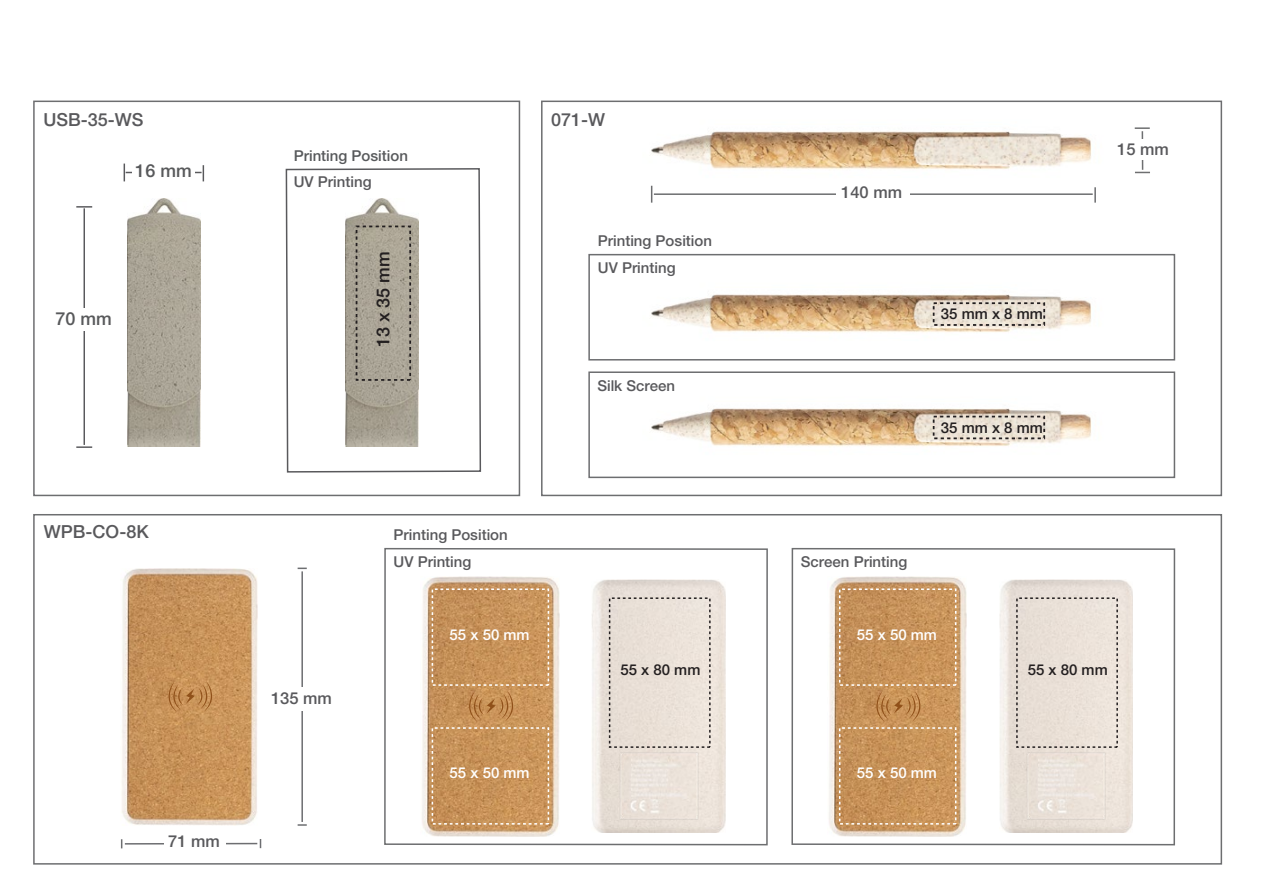
<style>
.page{position:relative;width:1263px;height:893px;background:#fff}
.page>*{position:absolute;margin:0;border:0;box-sizing:border-box;transform-origin:0 0}
.t1{font:500 18px "Helvetica Neue LT Std";color:#59595c}
.t2{font:500 18px "Helvetica Neue LT Std";color:#58595b}
.t3{font:500 18px "Helvetica Neue LT Std";color:#231f20}
.t4{font:500 16.5px "Helvetica Neue LT Std";color:#59595c}
.t5{font:500 15px "Helvetica Neue LT Std";color:#59595c}
.t6{font:500 15px "Helvetica Neue LT Std";color:#231f20}
.t7{font:500 15px "Helvetica Neue LT Std";color:#fff}
.t8{font:500 15px "Helvetica Neue LT Std";color:#57595b}
</style>
<div class="page">
<img style="left:651px;top:408px;width:440px;height:39px">
<div style="left:933px;top:416px;width:112px;height:23px;border:2px dashed #231f20"></div>
<img style="left:650px;top:131px;width:441px;height:63px">
<img style="left:651px;top:294px;width:440px;height:39px">
<div style="left:33px;top:514px;width:1189px;height:351px;border:2px solid #6d6e70"></div>
<div style="left:541px;top:101px;width:681px;height:395px;border:2px solid #6d6e70"></div>
<div style="left:33px;top:101px;width:487px;height:395px;border:2px solid #6d6e70"></div>
<hr style="left:301px;top:571px;width:2px;height:251px;background:#6d6e71">
<svg style="left:298px;top:824px;width:9px;height:2px"></svg>
<div style="left:270px;top:687px;width:65px;height:24px;background:#fff"></div>
<hr style="left:125px;top:843px;width:132px;height:2px;background:#6d6e71">
<div style="left:164px;top:832px;width:62px;height:22px;background:#fff"></div>
<svg style="left:384px;top:547px;width:384px;height:299px"></svg>
<img style="left:122px;top:568px;width:135px;height:257px">
<svg style="left:168px;top:681px;width:44px;height:31px"></svg>
<img style="left:420px;top:576px;width:139px;height:260px">
<svg style="left:469px;top:691px;width:44px;height:31px"></svg>
<img style="left:592px;top:580px;width:133px;height:118px">
<img style="left:592px;top:698px;width:133px;height:135px">
<div style="left:432px;top:588px;width:117px;height:98px;border:2px dashed #fff"></div>
<div style="left:432px;top:727px;width:117px;height:98px;border:2px dashed #fff"></div>
<svg style="left:651px;top:186px;width:1px;height:17px"></svg>
<hr style="left:654px;top:193px;width:439px;height:2px;background:#6d6e70">
<svg style="left:1094px;top:187px;width:2px;height:16px"></svg>
<div style="left:836px;top:182px;width:73px;height:24px;background:#fff"></div>
<hr style="left:1141px;top:131px;width:2px;height:39px;background:#6e6f71">
<svg style="left:1135px;top:127px;width:15px;height:2px"></svg>
<svg style="left:1135px;top:172px;width:15px;height:1px"></svg>
<div style="left:1118px;top:140px;width:46px;height:20px;background:#fff"></div>
<div style="left:588px;top:254px;width:587px;height:107px;border:2px solid #6d6e70"></div>
<div style="left:588px;top:371px;width:587px;height:107px;border:2px solid #6d6e70"></div>
<svg style="left:791px;top:547px;width:385px;height:299px"></svg>
<img style="left:827px;top:576px;width:139px;height:260px">
<svg style="left:876px;top:691px;width:44px;height:31px"></svg>
<img style="left:999px;top:580px;width:134px;height:118px">
<img style="left:999px;top:698px;width:134px;height:135px">
<div style="left:839px;top:588px;width:117px;height:98px;border:2px dashed #fff"></div>
<div style="left:839px;top:727px;width:117px;height:98px;border:2px dashed #fff"></div>
<div style="left:1016px;top:597px;width:102px;height:151px;border:2px dashed #231f20"></div>
<div style="left:933px;top:302px;width:112px;height:24px;border:2px dashed #231f20"></div>
<svg style="left:124px;top:164px;width:1px;height:17px"></svg>
<hr style="left:126px;top:172px;width:76px;height:1px;background:#59595c">
<svg style="left:203px;top:165px;width:1px;height:16px"></svg>
<hr style="left:84px;top:208px;width:1px;height:237px;background:#59595c">
<svg style="left:76px;top:206px;width:16px;height:2px"></svg>
<svg style="left:76px;top:446px;width:16px;height:2px"></svg>
<div style="left:55px;top:308px;width:57px;height:23px;background:#fff"></div>
<div style="left:132px;top:161px;width:63px;height:25px;background:#fff"></div>
<svg style="left:285px;top:168px;width:197px;height:305px"></svg>
<img style="left:127px;top:198px;width:73px;height:248px">
<img style="left:345px;top:198px;width:73px;height:248px">
<div style="left:356px;top:226px;width:55px;height:155px;border:2px dashed #231f20"></div>
<p class="t1" style="left:43px;top:109px;width:102px">USB-35-WS</p>
<p class="t2" style="left:135px;top:160px;width:58px">16 mm</p>
<p class="t8" style="left:294px;top:147px;width:116px">Printing Position</p>
<p class="t5" style="left:294px;top:173px;width:79px">UV Printing</p>
<p class="t1" style="left:551px;top:109px;width:56px">071-W</p>
<p class="t5" style="left:598px;top:232px;width:116px">Printing Position</p>
<p class="t4" style="left:841px;top:183px;width:62px">140 mm</p>
<p class="t3" style="left:372px;top:347px;width:98px;rotate:-90deg">13 x 35 mm</p>
<p class="t5" style="left:598px;top:259px;width:79px">UV Printing</p>
<p class="t2" style="left:55px;top:308px;width:58px">70 mm</p>
<p class="t6" style="left:941px;top:305px;width:103px">35 mm x 8 mm</p>
<p class="t5" style="left:597px;top:376px;width:79px">Silk Screen</p>
<p class="t6" style="left:941px;top:418px;width:103px">35 mm x 8 mm</p>
<p class="t4" style="left:1117px;top:139px;width:53px">15 mm</p>
<p class="t1" style="left:44px;top:521px;width:106px">WPB-CO-8K</p>
<p class="t4" style="left:168px;top:831px;width:53px">71 mm</p>
<p class="t4" style="left:271px;top:689px;width:62px">135 mm</p>
<p class="t5" style="left:394px;top:526px;width:116px">Printing Position</p>
<p class="t5" style="left:394px;top:553px;width:79px">UV Printing</p>
<p class="t7" style="left:450px;top:625px;width:82px">55 x 50 mm</p>
<p class="t7" style="left:450px;top:764px;width:82px">55 x 50 mm</p>
<p class="t6" style="left:620px;top:661px;width:82px">55 x 80 mm</p>
<p class="t5" style="left:801px;top:553px;width:108px">Screen Printing</p>
<p class="t7" style="left:857px;top:625px;width:82px">55 x 50 mm</p>
<p class="t7" style="left:857px;top:764px;width:82px">55 x 50 mm</p>
<p class="t6" style="left:1028px;top:661px;width:82px">55 x 80 mm</p>
</div>
